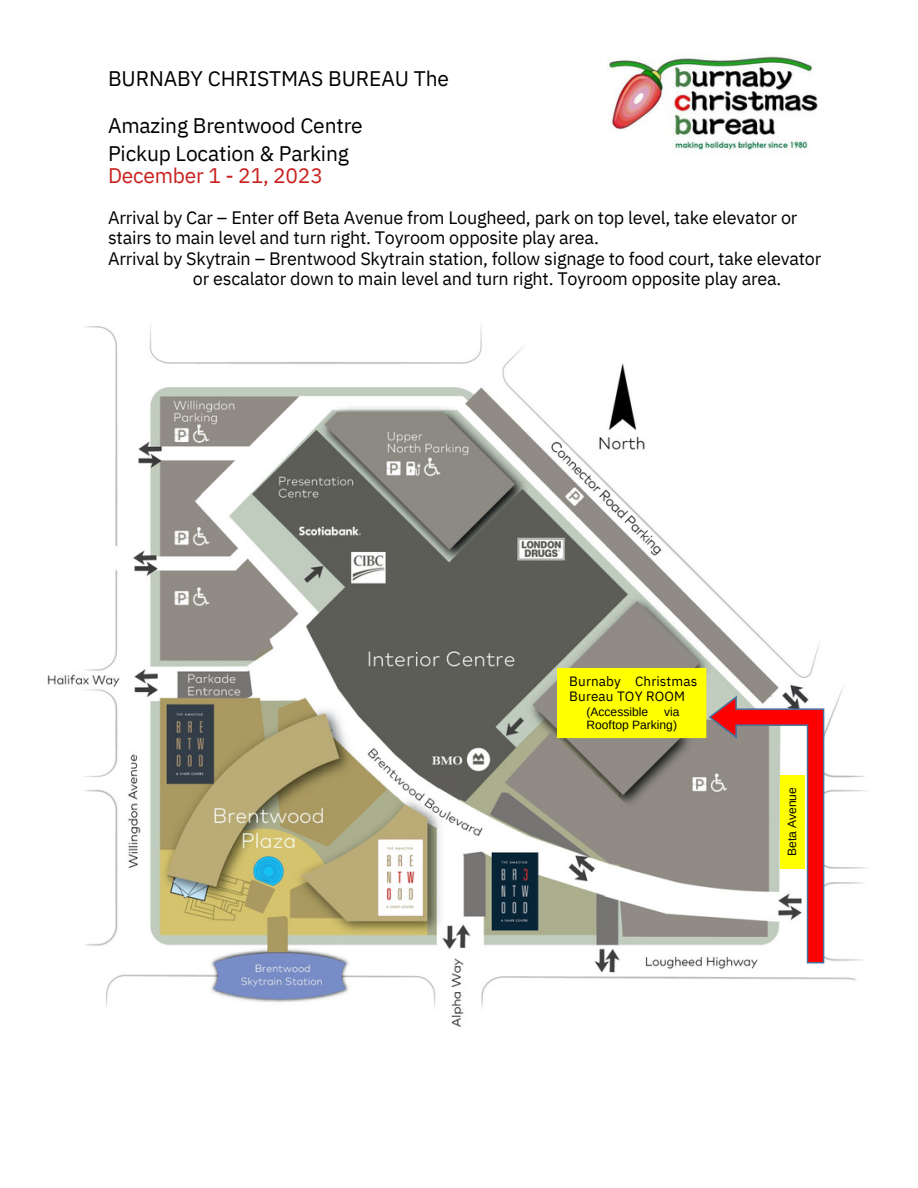
<style>
.page{position:relative;width:918px;height:1188px;background:#fff}
.page>*{position:absolute;margin:0;border:0;box-sizing:border-box;transform-origin:0 0}
.t1{font:21px "IBM Plex Sans";letter-spacing:-.01em;color:#000}
.t2{font:21px "IBM Plex Sans";letter-spacing:-.01em;color:#c9211e}
.t3{font:18px/20.2px "IBM Plex Sans";letter-spacing:-.01em;color:#000}
.t4{font:13.5px/14.7px "IBM Plex Sans";letter-spacing:.01em;color:#000}
.t5{font:12px/13.5px "Arimo";color:#000;text-align:right}
</style>
<div class="page">
<img style="left:608px;top:56px;width:210px;height:94px">
<img style="left:48px;top:323px;width:820px;height:704px">
<div style="left:558px;top:669px;width:148px;height:69px;background:#ff0"></div>
<div style="left:557px;top:668px;width:149px;height:70px;border:1px solid #ff0"></div>
<svg style="left:707px;top:694px;width:118px;height:270px"></svg>
<div style="left:780px;top:775px;width:25px;height:93px;background:#ff0"></div>
<p class="t1" style="left:108px;top:64px;width:342px">BURNABY CHRISTMAS BUREAU The</p>
<p class="t1" style="left:108px;top:112px;width:256px">Amazing Brentwood Centre</p>
<p class="t1" style="left:108px;top:140px;width:242px">Pickup Location &amp; Parking</p>
<p class="t2" style="left:108px;top:161px;width:216px">December 1 - 21, 2023</p>
<p class="t3" style="left:108px;top:207px;width:691px">Arrival by Car – Enter off Beta Avenue from Lougheed, park on top level, take elevator or</p>
<p class="t3" style="left:108px;top:228px;width:492px">stairs to main level and turn right. Toyroom opposite play area.</p>
<p class="t3" style="left:193px;top:248px;width:630px;text-indent:-85px">Arrival by Skytrain – Brentwood Skytrain station, follow signage to food court, take elevator or escalator down to main level and turn right. Toyroom opposite play area.</p>
<p class="t4" style="left:569px;top:674px;width:130px">Burnaby Christmas<br>Bureau TOY ROOM</p>
<p class="t5" style="left:587px;top:705px;width:63px">(Accessible</p>
<p class="t5" style="left:587px;top:705px;width:95px">via<br>Rooftop Parking)</p>
<p class="t5" style="left:785px;top:856px;width:71px;rotate:-90deg">Beta Avenue</p>
</div>
